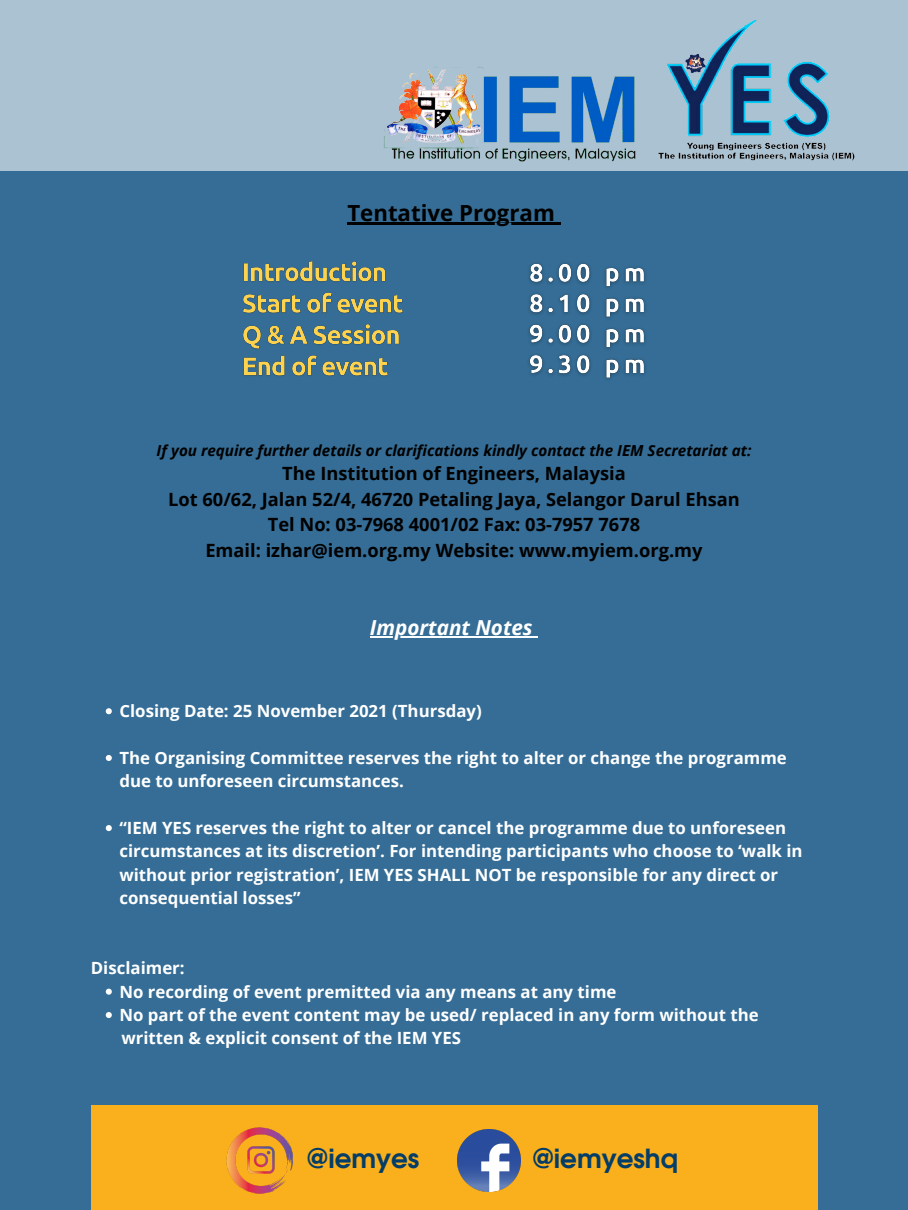
<style>
.page{position:relative;width:908px;height:1210px;background:#fff}
.page>*{position:absolute;margin:0;border:0;box-sizing:border-box;transform-origin:0 0}
.t1{font:700 26.35px "Evolventa";color:#033d68}
.t2{font:700 22.22px "Open Sans";color:#000}
.t3{font:italic 700 20.65px "Open Sans";color:#fff}
.t4{font:700 18.27px "Open Sans";color:#000}
.t5{font:700 16.8px/23.4px "Open Sans";color:#fff}
.t6{font:italic 700 15.19px "Open Sans";color:#000}
</style>
<div class="page">
<div style="left:0;top:0;width:907px;height:1210px;background:#356d96"></div>
<svg style="left:106px;top:708px;width:6px;height:6px"></svg>
<svg style="left:106px;top:755px;width:6px;height:6px"></svg>
<svg style="left:106px;top:825px;width:6px;height:6px"></svg>
<svg style="left:106px;top:988px;width:6px;height:6px"></svg>
<svg style="left:106px;top:1012px;width:6px;height:6px"></svg>
<hr style="left:347px;top:223px;width:207px;height:2px;background:#000">
<svg style="left:554px;top:223px;width:6px;height:2px"></svg>
<hr style="left:370px;top:636px;width:162px;height:1px;background:#fff">
<div style="left:1px;top:0;width:906px;height:171px;background:#abc2d3"></div>
<div style="left:91px;top:1105px;width:726px;height:105px;background:#faaf1d"></div>
<img style="left:457px;top:1129px;width:63px;height:62px">
<img style="left:226px;top:1127px;width:68px;height:67px">
<img style="left:243px;top:261px;width:160px;height:115px">
<img style="left:529px;top:263px;width:116px;height:116px">
<img style="left:384px;top:67px;width:252px;height:95px">
<img style="left:658px;top:20px;width:197px;height:141px">
<p class="t2" style="left:347px;top:198px;width:209px">Tentative Program</p>
<p class="t6" style="left:156px;top:439px;width:596px">If you require further details or clarifications kindly contact the IEM Secretariat at:</p>
<p class="t4" style="left:282px;top:461px;width:345px">The Institution of Engineers, Malaysia</p>
<p class="t4" style="left:168px;top:486px;width:573px">Lot 60/62, Jalan 52/4, 46720 Petaling Jaya, Selangor Darul Ehsan</p>
<p class="t4" style="left:268px;top:512px;width:374px">Tel No: 03-7968 4001/02 Fax: 03-7957 7678</p>
<p class="t4" style="left:205px;top:537px;width:498px">Email: izhar@iem.org.my Website: www.myiem.org.my</p>
<p class="t3" style="left:370px;top:612px;width:164px">Important Notes</p>
<p class="t5" style="left:119px;top:699px;width:364px">Closing Date: 25 November 2021 (Thursday)</p>
<p class="t5" style="left:119px;top:745px;width:668px">The Organising Committee reserves the right to alter or change the programme due to unforeseen circumstances.</p>
<p class="t5" style="left:119px;top:816px;width:684px">“IEM YES reserves the right to alter or cancel the programme due to unforeseen circumstances at its discretion’. For intending participants who choose to ‘walk in without prior registration’, IEM YES SHALL NOT be responsible for any direct or consequential losses”</p>
<p class="t5" style="left:91px;top:956px;width:95px">Disclaimer:</p>
<p class="t5" style="left:119px;top:979px;width:498px">No recording of event premitted via any means at any time</p>
<p class="t5" style="left:119px;top:1002px;width:640px">No part of the event content may be used/ replaced in any form without the</p>
<p class="t5" style="left:121px;top:1026px;width:341px">written &amp; explicit consent of the IEM YES</p>
<p class="t1" style="left:307px;top:1147px;width:114px">@iemyes</p>
<p class="t1" style="left:532px;top:1147px;width:147px">@iemyeshq</p>
</div>
